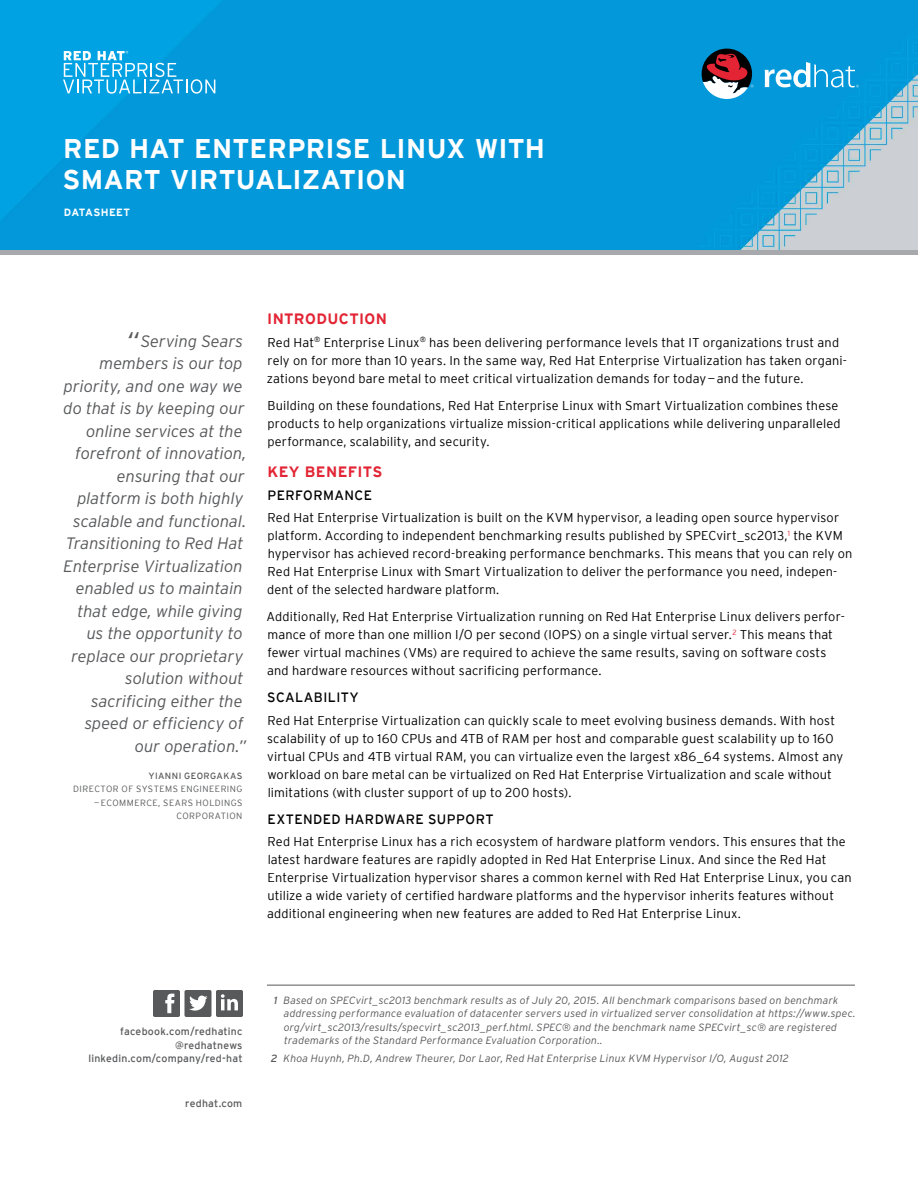
<style>
.page{position:relative;width:918px;height:1188px;background:#fff}
.page>*{position:absolute;margin:0;border:0;box-sizing:border-box;transform-origin:0 0}
.t1{font:700 27px/31.5px "Interstate";letter-spacing:.01em;color:#fff}
.t2{font:italic 300 16.5px/22.5px "Interstate";letter-spacing:-.005em;color:#58595b;text-align:right}
.t3{font:700 15px "Interstate";letter-spacing:.03em;color:#e22434}
.t4{font:13.5px "Interstate";letter-spacing:.03em;color:#000}
.t5{font:300 12.75px/18px "Interstate";letter-spacing:.01em;color:#000}
.t6{font:italic 300 10.5px/13.5px "Interstate";letter-spacing:.015em;color:#58595b}
.t7{font:10.5px/13.5px "Interstate";letter-spacing:.02em;color:#58595b;text-align:right}
.t8{font:700 10.5px "Interstate";letter-spacing:.035em;color:#fff}
.t9{font:300 9px/13.5px "Interstate";letter-spacing:.055em;color:#58595b;text-align:right}
.t10{font:9px "Interstate";letter-spacing:.045em;color:#58595b}
.s1{font-size:27px}
.s2{font-weight:400}
</style>
<div class="page">
<img style="left:0;top:0;width:918px;height:250px">
<svg style="left:153px;top:990px;width:90px;height:27px"></svg>
<hr style="left:267px;top:985px;width:588px;height:1px;background:#58595b">
<svg style="left:765px;top:62px;width:94px;height:25px"></svg>
<svg style="left:702px;top:49px;width:51px;height:50px"></svg>
<svg style="left:63px;top:51px;width:152px;height:43px;background:#36b1e5"></svg>
<div style="left:0;top:250px;width:918px;height:5px;background:#a7a9ac"></div>
<h1 class="t1" style="left:63px;top:132px;width:484px">RED HAT ENTERPRISE LINUX WITH<br>SMART VIRTUALIZATION</h1>
<p class="t8" style="left:64px;top:206px;width:68px">DATASHEET</p>
<p class="t2" style="left:64px;top:329px;width:184px"><span class="s1">“</span>Serving Sears members is our top priority, and one way we do that is by keeping our online services at the forefront of innovation, ensuring that our platform is both highly scalable and functional.<br>Transitioning to Red Hat<br>Enterprise Virtualization enabled us to maintain that edge, while giving us the opportunity to replace our proprietary solution without sacrificing either the speed or efficiency of our operation.”</p>
<p class="t10" style="left:149px;top:770px;width:96px">YIANNI GEORGAKAS</p>
<p class="t9" style="left:73px;top:782px;width:171px">DIRECTOR OF SYSTEMS ENGINEERING</p>
<p class="t9" style="left:94px;top:796px;width:150px">— ECOMMERCE, SEARS HOLDINGS<br>CORPORATION</p>
<p class="t3" style="left:267px;top:310px;width:121px">INTRODUCTION</p>
<p class="t5" style="left:267px;top:333px;width:582px">Red Hat<sup>®</sup> Enterprise Linux<sup>®</sup> has been delivering performance levels that IT organizations trust and rely on for more than 10 years. In the same way, Red Hat Enterprise Virtualization has taken organi&shy;zations beyond bare metal to meet critical virtualization demands for today—and the future.</p>
<p class="t5" style="left:268px;top:396px;width:575px">Building on these foundations, Red Hat Enterprise Linux with Smart Virtualization combines these products to help organizations virtualize mission-critical applications while delivering unparalleled performance, scalability, and security.</p>
<p class="t3" style="left:267px;top:463px;width:116px">KEY BENEFITS</p>
<p class="t4" style="left:268px;top:487px;width:106px">PERFORMANCE</p>
<p class="t5" style="left:267px;top:508px;width:587px">Red Hat Enterprise Virtualization is built on the KVM hypervisor, a leading open source hypervisor platform. According to independent benchmarking results published by SPECvirt_sc2013,<sup>1</sup> the KVM hypervisor has achieved record-breaking performance benchmarks. This means that you can rely on Red Hat Enterprise Linux with Smart Virtualization to deliver the performance you need, indepen&shy;dent of the selected hardware platform.</p>
<p class="t5" style="left:267px;top:607px;width:580px">Additionally, Red Hat Enterprise Virtualization running on Red Hat Enterprise Linux delivers perfor&shy;mance of more than one million I/O per second (IOPS) on a single virtual server.<sup>2</sup> This means that fewer virtual machines (VMs) are required to achieve the same results, saving on software costs and hardware resources without sacrificing performance.</p>
<p class="t4" style="left:267px;top:690px;width:93px">SCALABILITY</p>
<p class="t5" style="left:267px;top:711px;width:578px">Red Hat Enterprise Virtualization can quickly scale to meet evolving business demands. With host scalability of up to 160 CPUs and 4TB of RAM per host and comparable guest scalability up to 160 virtual CPUs and 4TB virtual RAM, you can virtualize even the largest x86_64 systems. Almost any workload on bare metal can be virtualized on Red Hat Enterprise Virtualization and scale without limitations (with cluster support of up to 200 hosts).</p>
<p class="t4" style="left:268px;top:811px;width:228px">EXTENDED HARDWARE SUPPORT</p>
<p class="t5" style="left:267px;top:832px;width:586px">Red Hat Enterprise Linux has a rich ecosystem of hardware platform vendors. This ensures that the latest hardware features are rapidly adopted in Red Hat Enterprise Linux. And since the Red Hat Enterprise Virtualization hypervisor shares a common kernel with Red Hat Enterprise Linux, you can utilize a wide variety of certified hardware platforms and the hypervisor inherits features without additional engineering when new features are added to Red Hat Enterprise Linux.</p>
<p class="t7" style="left:88px;top:1024px;width:156px">facebook.com/redhatinc @redhatnews linkedin.com/company/red-hat</p>
<p class="t7" style="left:185px;top:1096px;width:59px">redhat.com</p>
<p class="t6" style="left:284px;top:993px;width:573px;text-indent:-10px"><span class="s2">1</span> Based on SPECvirt_sc2013 benchmark results as of July 20, 2015. All benchmark comparisons based on benchmark addressing performance evaluation of datacenter servers used in virtualized server consolidation at https://www.spec. org/virt_sc2013/results/specvirt_sc2013_perf.html. SPEC® and the benchmark name SPECvirt_sc® are registered trademarks of the Standard Performance Evaluation Corporation..</p>
<p class="t6" style="left:271px;top:1051px;width:519px"><span class="s2">2</span> Khoa Huynh, Ph.D, Andrew Theurer, Dor Laor, Red Hat Enterprise Linux KVM Hypervisor I/O, August 2012</p>
</div>
